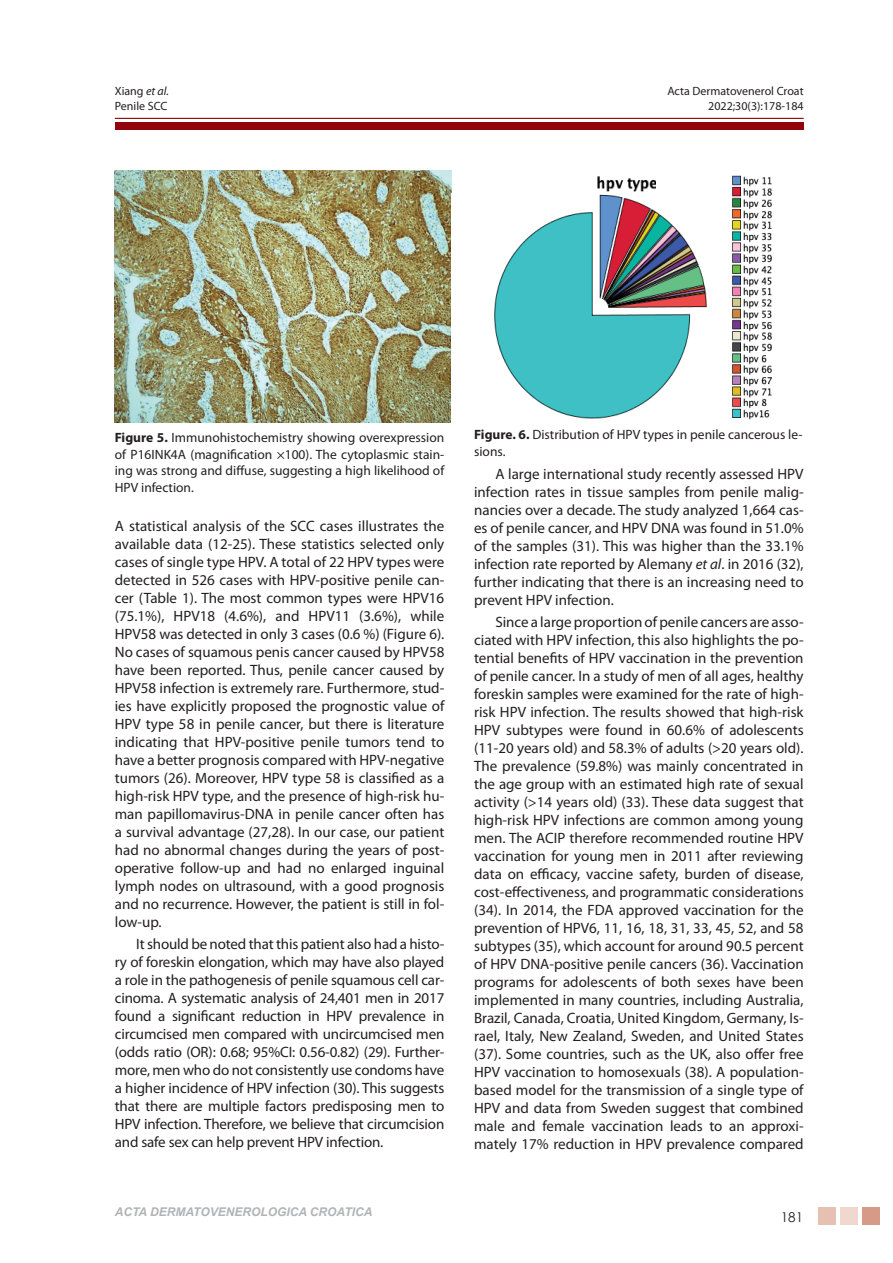
<style>
.page{position:relative;width:893px;height:1263px;background:#fff}
.page>*{position:absolute;margin:0;border:0;box-sizing:border-box;transform-origin:0 0}
.t1{font:15px/18px "Myriad Pro";color:#231f20;text-align:justify}
.t2{font:13.5px/16.5px "Myriad Pro";color:#231f20;text-align:justify}
.t3{font:13.5px "Century Gothic";color:#231f20}
.t4{font:12px "Myriad Pro";color:#231f20}
.t5{font:italic 700 12px "Arial";color:#b2b3b7}
.s1{font-style:italic}
.s2{font-weight:700}
</style>
<div class="page">
<div style="left:115px;top:122px;width:689px;height:8px;background:#93040a"></div>
<hr style="left:115px;top:118px;width:689px;height:1px;background:#93040a">
<div style="left:818px;top:1207px;width:18px;height:18px;background:#e6c1b2"></div>
<div style="left:840px;top:1207px;width:18px;height:18px;background:#f0d8ce"></div>
<div style="left:863px;top:1207px;width:17px;height:18px;background:#d59b88"></div>
<img style="left:115px;top:170px;width:337px;height:253px">
<img style="left:732px;top:175px;width:40px;height:245px">
<img style="left:597px;top:176px;width:58px;height:16px">
<img style="left:494px;top:194px;width:213px;height:225px">
<p class="t4" style="left:115px;top:84px;width:56px">Xiang <span class="s1">et al.</span></p>
<p class="t4" style="left:667px;top:84px;width:138px">Acta Dermatovenerol Croat</p>
<p class="t4" style="left:115px;top:98px;width:54px">Penile SCC</p>
<p class="t4" style="left:708px;top:98px;width:97px">2022;30(3):178-184</p>
<p class="t2" style="left:115px;top:429px;width:331px"><span class="s2">Figure 5.</span> Immunohistochemistry showing overexpression of P16INK4A (magnification ×100). The cytoplasmic stain&shy;ing was strong and diffuse, suggesting a high likelihood of HPV infection.</p>
<p class="t2" style="left:474px;top:426px;width:330px"><span class="s2">Figure. 6.</span> Distribution of HPV types in penile cancerous le&shy;sions.</p>
<p class="t1" style="left:474px;top:464px;width:331px;text-indent:21px">A large international study recently assessed HPV infection rates in tissue samples from penile malig&shy;nancies over a decade. The study analyzed 1,664 cas&shy;es of penile cancer, and HPV DNA was found in 51.0% of the samples (31). This was higher than the 33.1% infection rate reported by Alemany <span class="s1">et al</span>. in 2016 (32), further indicating that there is an increasing need to prevent HPV infection.</p>
<p class="t1" style="left:474px;top:613px;width:331px;text-indent:21px">Since a large proportion of penile cancers are asso&shy;ciated with HPV infection, this also highlights the po&shy;tential benefits of HPV vaccination in the prevention of penile cancer. In a study of men of all ages, healthy foreskin samples were examined for the rate of high&shy;risk HPV infection. The results showed that high-risk HPV subtypes were found in 60.6% of adolescents (11-20 years old) and 58.3% of adults (&gt;20 years old).<br>The prevalence (59.8%) was mainly concentrated in the age group with an estimated high rate of sexual activity (&gt;14 years old) (33). These data suggest that high-risk HPV infections are common among young men. The ACIP therefore recommended routine HPV vaccination for young men in 2011 after reviewing data on efficacy, vaccine safety, burden of disease, cost-effectiveness, and programmatic considerations (34). In 2014, the FDA approved vaccination for the prevention of HPV6, 11, 16, 18, 31, 33, 45, 52, and 58 subtypes (35), which account for around 90.5 percent of HPV DNA-positive penile cancers (36). Vaccination programs for adolescents of both sexes have been implemented in many countries, including Australia, Brazil, Canada, Croatia, United Kingdom, Germany, Is&shy;rael, Italy, New Zealand, Sweden, and United States (37). Some countries, such as the UK, also offer free HPV vaccination to homosexuals (38). A population&shy;based model for the transmission of a single type of HPV and data from Sweden suggest that combined male and female vaccination leads to an approxi&shy;mately 17% reduction in HPV prevalence compared</p>
<p class="t1" style="left:115px;top:517px;width:331px">A statistical analysis of the SCC cases illustrates the available data (12-25). These statistics selected only cases of single type HPV. A total of 22 HPV types were detected in 526 cases with HPV-positive penile can&shy;cer (Table 1). The most common types were HPV16 (75.1%), HPV18 (4.6%), and HPV11 (3.6%), while HPV58 was detected in only 3 cases (0.6 %) (Figure 6).<br>No cases of squamous penis cancer caused by HPV58 have been reported. Thus, penile cancer caused by HPV58 infection is extremely rare. Furthermore, stud&shy;ies have explicitly proposed the prognostic value of HPV type 58 in penile cancer, but there is literature indicating that HPV-positive penile tumors tend to have a better prognosis compared with HPV-negative tumors (26). Moreover, HPV type 58 is classified as a high-risk HPV type, and the presence of high-risk hu&shy;man papillomavirus-DNA in penile cancer often has a survival advantage (27,28). In our case, our patient had no abnormal changes during the years of post&shy;operative follow-up and had no enlarged inguinal lymph nodes on ultrasound, with a good prognosis and no recurrence. However, the patient is still in fol&shy;low-up.</p>
<p class="t1" style="left:115px;top:935px;width:331px;text-indent:21px">It should be noted that this patient also had a histo&shy;ry of foreskin elongation, which may have also played a role in the pathogenesis of penile squamous cell car&shy;cinoma. A systematic analysis of 24,401 men in 2017 found a significant reduction in HPV prevalence in circumcised men compared with uncircumcised men (odds ratio (OR): 0.68; 95%CI: 0.56-0.82) (29). Further&shy;more, men who do not consistently use condoms have a higher incidence of HPV infection (30). This suggests that there are multiple factors predisposing men to HPV infection. Therefore, we believe that circumcision and safe sex can help prevent HPV infection.</p>
<p class="t5" style="left:115px;top:1203px;width:259px">ACTA DERMATOVENEROLOGICA CROATICA</p>
<p class="t3" style="left:781px;top:1207px;width:24px">181</p>
</div>
